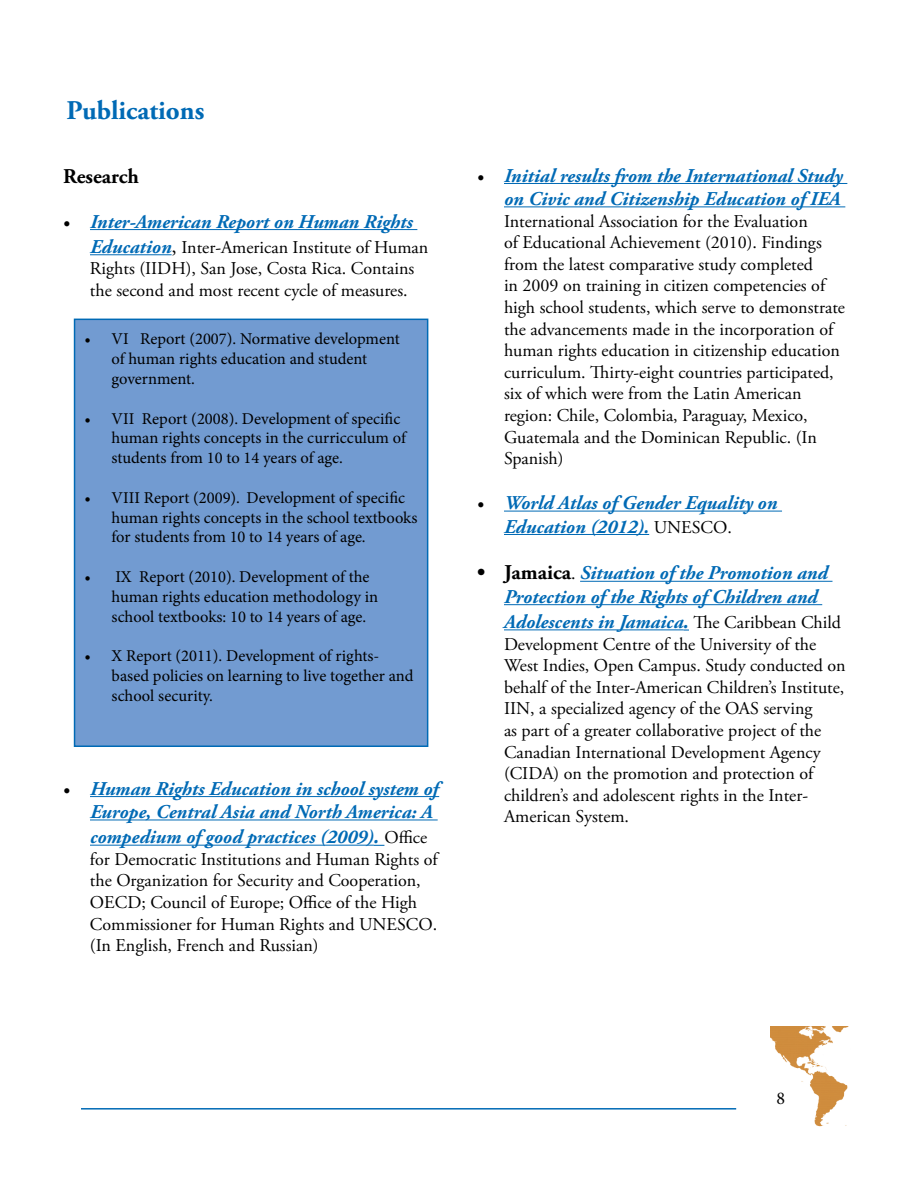
<style>
.page{position:relative;width:918px;height:1188px;background:#fff}
.page>*{position:absolute;margin:0;border:0;box-sizing:border-box;transform-origin:0 0}
.t1{font:700 27px "Adobe Garamond Pro";color:#006ab5}
.t2{font:700 21px "Adobe Garamond Pro";color:#000}
.t3{font:italic 700 19.5px/23.4px "Adobe Garamond Pro";color:#006ab5;text-align:right}
.t4{font:18px/21.6px "Adobe Garamond Pro";color:#000}
.t5{font:18px "Minion Pro";color:#000}
.t6{font:16.5px/19.8px "Minion Pro";color:#000}
.s1{font-family:"Minion Pro";font-weight:400;font-style:normal;color:#000}
.s2{font-weight:700;font-style:italic;font-size:19.5px;color:#006ab5}
.s3{font-size:21px}
.s4{font-weight:400;font-style:normal;font-size:18px;color:#000}
.s5{font-style:normal;font-size:21px;color:#000}
</style>
<div class="page">
<hr style="left:90px;top:229px;width:327px;height:1px;background:#006ab5">
<hr style="left:90px;top:254px;width:82px;height:1px;background:#006ab5">
<hr style="left:90px;top:796px;width:349px;height:1px;background:#006ab5">
<hr style="left:90px;top:819px;width:348px;height:1px;background:#006ab5">
<hr style="left:90px;top:845px;width:284px;height:1px;background:#006ab5">
<hr style="left:504px;top:183px;width:343px;height:1px;background:#006ab5">
<hr style="left:504px;top:206px;width:341px;height:1px;background:#006ab5">
<hr style="left:504px;top:511px;width:278px;height:1px;background:#006ab5">
<hr style="left:504px;top:534px;width:145px;height:1px;background:#006ab5">
<hr style="left:580px;top:581px;width:252px;height:1px;background:#006ab5">
<hr style="left:504px;top:604px;width:318px;height:1px;background:#006ab5">
<hr style="left:504px;top:629px;width:180px;height:1px;background:#006ab5">
<div style="left:74px;top:319px;width:354px;height:428px;background:#729bd1;border:2px solid #006ab5"></div>
<hr style="left:81px;top:1108px;width:655px;height:2px;background:#006ab5">
<img style="left:770px;top:1027px;width:78px;height:100px">
<h1 class="t1" style="left:67px;top:94px;width:139px">Publications</h1>
<p class="t2" style="left:63px;top:164px;width:77px">Research</p>
<p class="t3" style="left:63px;top:210px;width:351px"><span class="s1">•</span> Inter-American Report on Human Rights</p>
<p class="t4" style="left:90px;top:237px;width:340px"><span class="s2">Education</span><span class="s3">,</span> Inter-American Institute of Human<br>Rights (IIDH), San Jose, Costa Rica. Contains the second and most recent cycle of measures.</p>
<p class="t6" style="left:112px;top:329px;width:290px;text-indent:-27px">• VI Report (2007). Normative development of human rights education and student government.</p>
<p class="t6" style="left:112px;top:408px;width:296px;text-indent:-27px">• VII Report (2008). Development of specific human rights concepts in the curricculum of students from 10 to 14 years of age.</p>
<p class="t6" style="left:112px;top:488px;width:307px;text-indent:-27px">• VIII Report (2009). Development of specific human rights concepts in the school textbooks for students from 10 to 14 years of age.</p>
<p class="t6" style="left:112px;top:567px;width:268px;text-indent:-27px">• IX Report (2010). Development of the human rights education methodology in school textbooks: 10 to 14 years of age.</p>
<p class="t6" style="left:112px;top:646px;width:304px;text-indent:-27px">• X Report (2011). Development of rights&shy;based policies on learning to live together and school security.</p>
<p class="t3" style="left:63px;top:777px;width:377px"><span class="s1">•</span> Human Rights Education in school system of<br>Europe, Central Asia and North America: A</p>
<p class="t3" style="left:90px;top:826px;width:339px">compedium of good practices (2009)<span class="s3">.</span> <span class="s4">Office</span></p>
<p class="t4" style="left:90px;top:849px;width:349px">for Democratic Institutions and Human Rights of the Organization for Security and Cooperation, OECD; Council of Europe; Office of the High Commissioner for Human Rights and UNESCO. (In English, French and Russian)</p>
<p class="t3" style="left:477px;top:164px;width:367px"><span class="s1">•</span> Initial results from the International Study on Civic and Citizenship Education of IEA</p>
<p class="t4" style="left:504px;top:211px;width:343px">International Association for the Evaluation<br>of Educational Achievement (2010). Findings from the latest comparative study completed<br>in 2009 on training in citizen competencies of high school students, which serve to demonstrate the advancements made in the incorporation of human rights education in citizenship education curriculum. Thirty-eight countries participated, six of which were from the Latin American region: Chile, Colombia, Paraguay, Mexico, Guatemala and the Dominican Republic. (In Spanish)</p>
<p class="t3" style="left:504px;top:492px;width:275px;text-align:left;text-indent:-27px"><span class="s1">•</span> World Atlas of Gender Equality on<br>Education (2012). <span class="s4">UNESCO.</span></p>
<p class="t3" style="left:504px;top:562px;width:325px;text-align:left;text-indent:-27px"><span class="s5">• Jamaica</span><span class="s4">.</span> Situation of the Promotion and<br>Protection of the Rights of Children and</p>
<p class="t3" style="left:504px;top:610px;width:339px">Adolescents in Jamaica<span class="s3">.</span> <span class="s4">The Caribbean Child</span></p>
<p class="t4" style="left:504px;top:634px;width:343px">Development Centre of the University of the West Indies, Open Campus. Study conducted on behalf of the Inter-American Children’s Institute, IIN, a specialized agency of the OAS serving<br>as part of a greater collaborative project of the Canadian International Development Agency (CIDA) on the promotion and protection of children’s and adolescent rights in the Inter-American System.</p>
<p class="t5" style="left:776px;top:1086px;width:10px">8</p>
</div>
